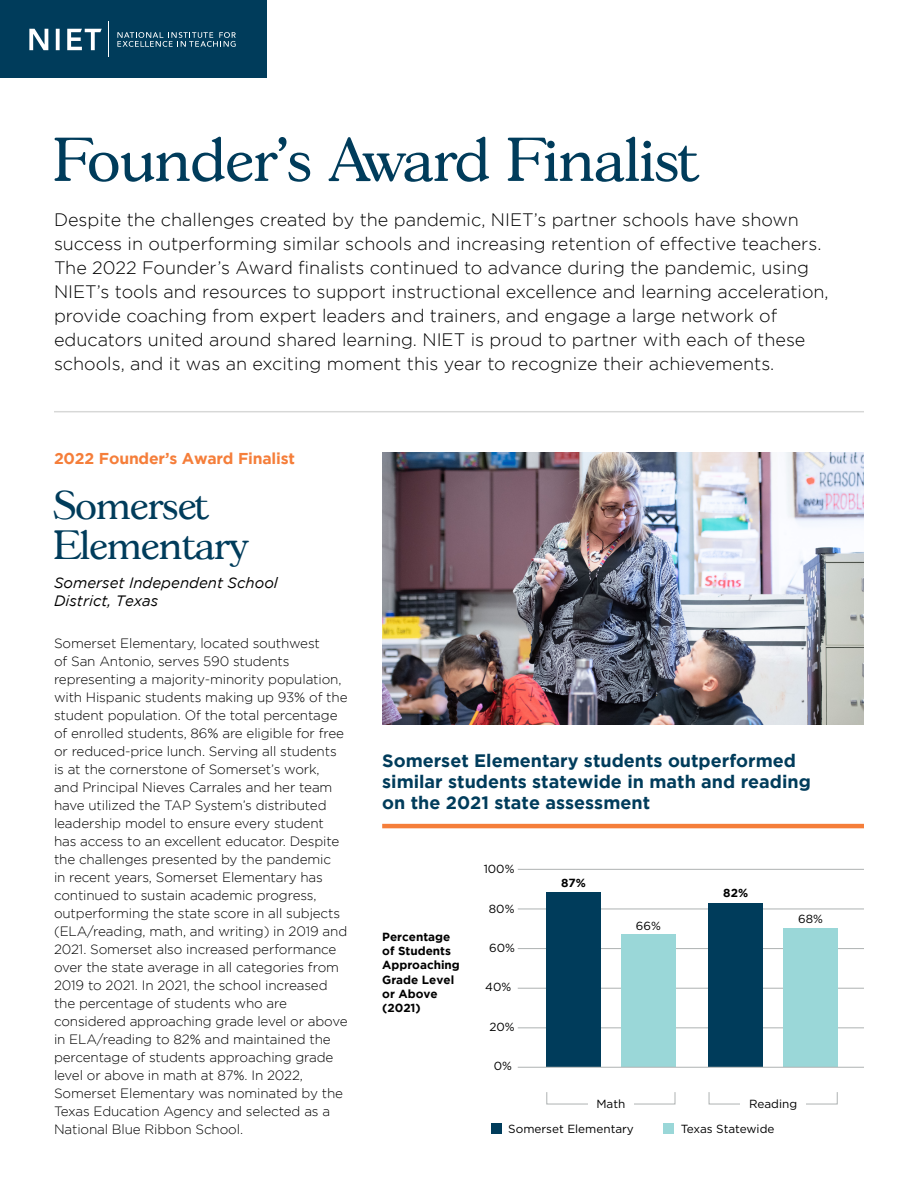
<style>
.page{position:relative;width:918px;height:1188px;background:#fff}
.page>*{position:absolute;margin:0;border:0;box-sizing:border-box;transform-origin:0 0}
.t1{font:60px "Gascogne";color:#003c5b}
.t2{font:39px/40.5px "Gascogne";letter-spacing:-.01em;color:#003c5b}
.t3{font:300 18px/24px "Gotham";color:#000}
.t4{font:700 18px/21px "Gotham";color:#003c5b}
.t5{font:700 15.75px "Gotham";letter-spacing:-.01em;color:#f57e3a}
.t6{font:italic 15px/18px "Gotham";color:#000}
.t7{font:300 13.5px/18px "Gotham";letter-spacing:-.01em;color:#000}
.t8{font:11.7px "Gotham";color:#000}
.t9{font:700 11.7px/14.1px "Gotham";color:#000}
</style>
<div class="page">
<hr style="left:382px;top:824px;width:482px;height:4px;background:#f57e3a">
<hr style="left:518px;top:1027px;width:346px;height:1px;background:#aeb2b2">
<hr style="left:518px;top:988px;width:346px;height:1px;background:#aeb2b2">
<hr style="left:518px;top:948px;width:346px;height:1px;background:#aeb2b2">
<hr style="left:518px;top:908px;width:346px;height:1px;background:#aeb2b2">
<hr style="left:518px;top:869px;width:346px;height:1px;background:#aeb2b2">
<div style="left:709px;top:1092px;width:129px;height:13px;border:1px solid #aeb2b2"></div>
<div style="left:546px;top:1092px;width:129px;height:13px;border:1px solid #aeb2b2"></div>
<div style="left:588px;top:1098px;width:45px;height:10px;background:#fff"></div>
<div style="left:740px;top:1098px;width:66px;height:12px;background:#fff"></div>
<div style="left:546px;top:892px;width:55px;height:175px;background:#003c5b"></div>
<div style="left:709px;top:903px;width:54px;height:164px;background:#003c5b"></div>
<div style="left:621px;top:935px;width:54px;height:132px;background:#9ad7d8"></div>
<div style="left:783px;top:928px;width:55px;height:139px;background:#9ad7d8"></div>
<div style="left:491px;top:1123px;width:11px;height:11px;background:#003c5b"></div>
<div style="left:663px;top:1123px;width:11px;height:11px;background:#9ad7d8"></div>
<hr style="left:518px;top:1067px;width:346px;height:1px;background:#aeb2b2">
<img style="left:382px;top:452px;width:482px;height:273px">
<hr style="left:54px;top:411px;width:810px;height:1px;background:#afb1b0">
<div style="left:0;top:0;width:266px;height:77px;background:#003c5b"></div>
<svg style="left:29px;top:29px;width:73px;height:21px"></svg>
<hr style="left:108px;top:22px;width:1px;height:35px;background:#fff">
<svg style="left:117px;top:32px;width:119px;height:15px"></svg>
<h1 class="t1" style="left:54px;top:120px;width:645px">Founder’s Award Finalist</h1>
<p class="t3" style="left:54px;top:207px;width:776px">Despite the challenges created by the pandemic, NIET’s partner schools have shown success in outperforming similar schools and increasing retention of effective teachers.<br>The 2022 Founder’s Award finalists continued to advance during the pandemic, using NIET’s tools and resources to support instructional excellence and learning acceleration, provide coaching from expert leaders and trainers, and engage a large network of educators united around shared learning. NIET is proud to partner with each of these schools, and it was an exciting moment this year to recognize their achievements.</p>
<p class="t5" style="left:54px;top:449px;width:243px">2022 Founder’s Award Finalist</p>
<h2 class="t2" style="left:54px;top:485px;width:196px">Somerset<br>Elementary</h2>
<p class="t6" style="left:54px;top:574px;width:225px">Somerset Independent School<br>District, Texas</p>
<p class="t7" style="left:54px;top:634px;width:295px">Somerset Elementary, located southwest<br>of San Antonio, serves 590 students representing a majority-minority population, with Hispanic students making up 93% of the student population. Of the total percentage of enrolled students, 86% are eligible for free or reduced-price lunch. Serving all students is at the cornerstone of Somerset’s work, and Principal Nieves Carrales and her team have utilized the TAP System’s distributed leadership model to ensure every student has access to an excellent educator. Despite the challenges presented by the pandemic<br>in recent years, Somerset Elementary has continued to sustain academic progress, outperforming the state score in all subjects (ELA/reading, math, and writing) in 2019 and 2021. Somerset also increased performance over the state average in all categories from 2019 to 2021. In 2021, the school increased the percentage of students who are considered approaching grade level or above in ELA/reading to 82% and maintained the percentage of students approaching grade level or above in math at 87%. In 2022, Somerset Elementary was nominated by the Texas Education Agency and selected as a National Blue Ribbon School.</p>
<h3 class="t4" style="left:382px;top:749px;width:430px">Somerset Elementary students outperformed similar students statewide in math and reading on the 2021 state assessment</h3>
<p class="t9" style="left:382px;top:930px;width:79px">Percentage of Students<br>Approaching<br>Grade Level or Above (2021)</p>
<p class="t8" style="left:484px;top:862px;width:32px">100%</p>
<p class="t8" style="left:489px;top:901px;width:27px">80%</p>
<p class="t8" style="left:489px;top:940px;width:27px">60%</p>
<p class="t8" style="left:485px;top:980px;width:28px">40%</p>
<p class="t8" style="left:489px;top:1019px;width:27px">20%</p>
<p class="t8" style="left:494px;top:1058px;width:20px">0%</p>
<p class="t9" style="left:561px;top:875px;width:26px">87%</p>
<p class="t8" style="left:636px;top:918px;width:27px">66%</p>
<p class="t9" style="left:723px;top:886px;width:26px">82%</p>
<p class="t8" style="left:798px;top:912px;width:26px">68%</p>
<p class="t8" style="left:596px;top:1096px;width:30px">Math</p>
<p class="t8" style="left:749px;top:1096px;width:50px">Reading</p>
<p class="t8" style="left:508px;top:1122px;width:127px">Somerset Elementary</p>
<p class="t8" style="left:681px;top:1122px;width:95px">Texas Statewide</p>
</div>
